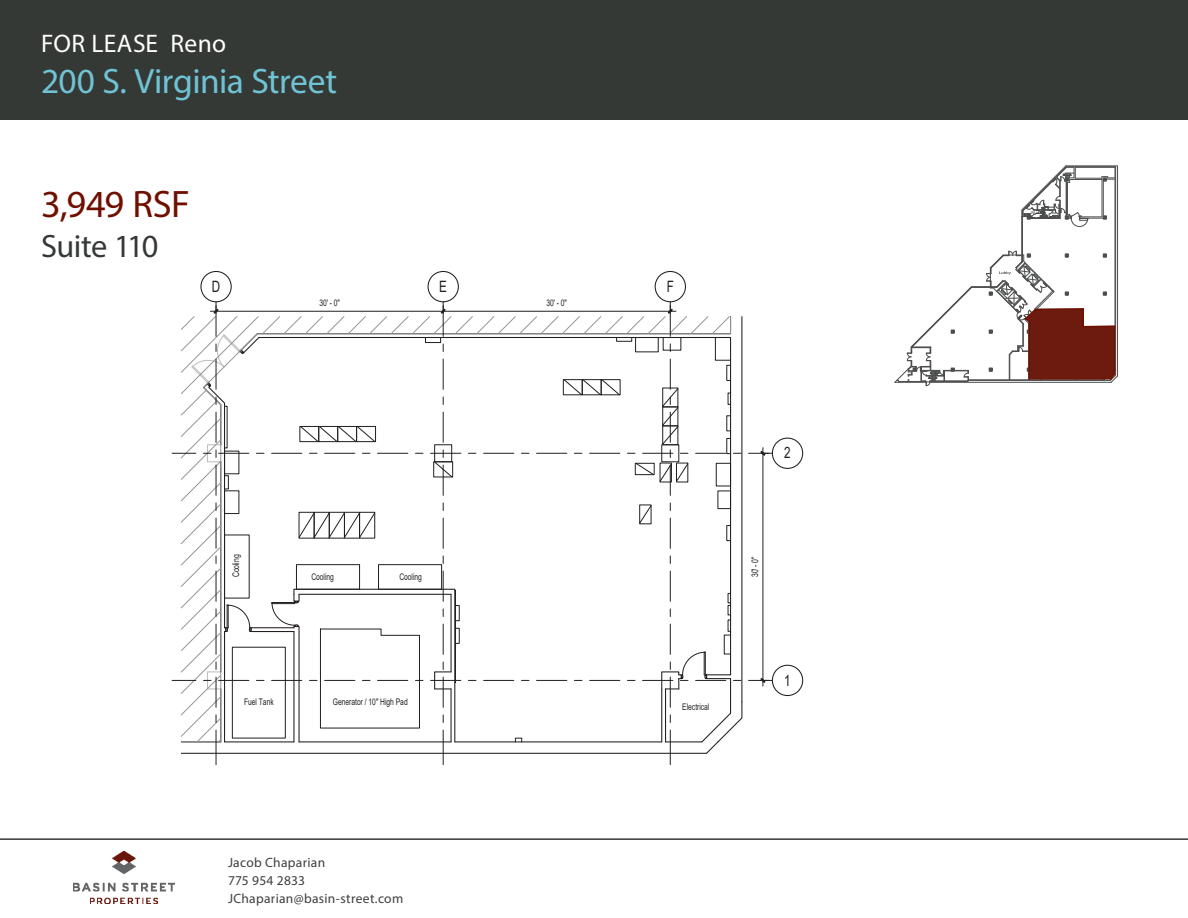
<style>
.page{position:relative;width:1188px;height:918px;background:#fff}
.page>*{position:absolute;margin:0;border:0;box-sizing:border-box;transform-origin:0 0}
.t1{font:38.4px "Myriad Pro";letter-spacing:-.01em;color:#6f0f00}
.t2{font:35.4px "Myriad Pro";letter-spacing:-.015em;color:#6fc3d5}
.t3{font:32.4px "Myriad Pro";letter-spacing:-.02em;color:#353935}
.t4{font:25.5px "Myriad Pro";letter-spacing:.01em;color:#fff}
.t5{font:15.6px "Arial";color:#231f20;scale:.74 1}
.t6{font:13.5px/18px "Myriad Pro";letter-spacing:.02em;color:#3e3e3f}
.t7{font:9.15px "Arial";letter-spacing:-.005em;color:#231f20;scale:.74 1}
.t8{font:9.15px "Arial";letter-spacing:-.005em;color:#231f20;scale:.75 1}
</style>
<div class="page">
<img style="left:73px;top:852px;width:102px;height:51px">
<div style="left:0;top:0;width:1188px;height:120px;background:#353935"></div>
<hr style="left:0;top:838px;width:1188px;height:2px;background:#353935">
<div style="left:772px;top:438px;width:31px;height:31px;border:1px solid #231f20;border-radius:50%"></div>
<div style="left:772px;top:665px;width:31px;height:31px;border:1px solid #231f20;border-radius:50%"></div>
<div style="left:200px;top:271px;width:32px;height:31px;border:1px solid #231f20;border-radius:50%"></div>
<hr style="left:216px;top:730px;width:1px;height:35px;background:#231f20">
<hr style="left:216px;top:302px;width:1px;height:34px;background:#231f20">
<div style="left:428px;top:271px;width:31px;height:31px;border:1px solid #231f20;border-radius:50%"></div>
<hr style="left:443px;top:730px;width:1px;height:35px;background:#231f20">
<hr style="left:443px;top:302px;width:1px;height:34px;background:#231f20">
<div style="left:655px;top:271px;width:31px;height:31px;border:1px solid #231f20;border-radius:50%"></div>
<hr style="left:670px;top:730px;width:1px;height:35px;background:#231f20">
<hr style="left:670px;top:302px;width:1px;height:34px;background:#231f20">
<svg style="left:172px;top:306px;width:571px;height:449px"></svg>
<div style="left:319px;top:298px;width:21px;height:10px;background:#fff"></div>
<div style="left:547px;top:298px;width:20px;height:10px;background:#fff"></div>
<hr style="left:763px;top:448px;width:1px;height:238px;background:#231f20">
<svg style="left:749px;top:676px;width:23px;height:9px"></svg>
<svg style="left:749px;top:449px;width:23px;height:9px"></svg>
<svg style="left:894px;top:165px;width:224px;height:221px"></svg>
<h3 class="t4" style="left:41px;top:28px;width:187px">FOR LEASE Reno</h3>
<h2 class="t2" style="left:41px;top:60px;width:298px">200 S. Virginia Street</h2>
<h1 class="t1" style="left:41px;top:180px;width:150px">3,949 RSF</h1>
<h3 class="t3" style="left:41px;top:227px;width:119px">Suite 110</h3>
<h3 class="t5" style="left:212px;top:276px;width:13px">D</h3>
<h3 class="t5" style="left:439px;top:276px;width:12px">E</h3>
<h3 class="t5" style="left:667px;top:276px;width:11px">F</h3>
<p class="t7" style="left:319px;top:297px;width:29px">30' - 0"</p>
<p class="t7" style="left:547px;top:297px;width:29px">30' - 0"</p>
<p class="t8" style="left:230px;top:577px;width:32px;rotate:-90deg">Cooling</p>
<p class="t7" style="left:311px;top:570px;width:32px">Cooling</p>
<p class="t7" style="left:399px;top:570px;width:32px">Cooling</p>
<p class="t7" style="left:244px;top:695px;width:42px">Fuel Tank</p>
<p class="t7" style="left:333px;top:695px;width:103px">Generator / 10" High Pad</p>
<p class="t7" style="left:682px;top:701px;width:38px">Electrical</p>
<h3 class="t5" style="left:784px;top:442px;width:10px">2</h3>
<p class="t8" style="left:749px;top:577px;width:29px;rotate:-90deg">30' - 0"</p>
<h3 class="t5" style="left:784px;top:669px;width:10px">1</h3>
<h3 class="t6" style="left:228px;top:854px;width:177px">Jacob Chaparian<br>775 954 2833<br>JChaparian@basin-street.com</h3>
</div>
